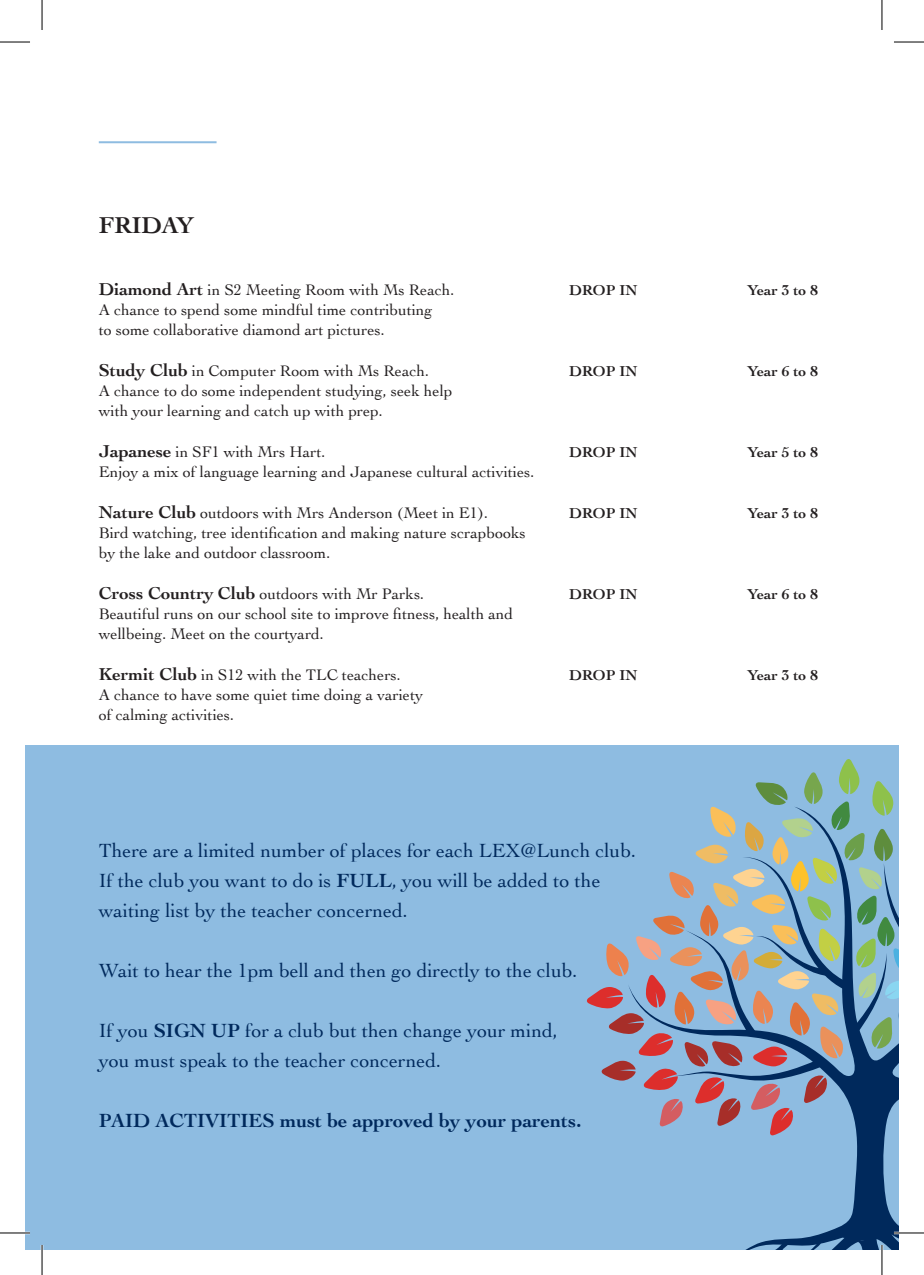
<style>
.page{position:relative;width:924px;height:1275px;background:#fff}
.page>*{position:absolute;margin:0;border:0;box-sizing:border-box;transform-origin:0 0}
.t1{font:700 24px "Cochin";color:#231f20}
.t2{font:20px/30px "Cochin";color:#00295c}
.t3{font:700 20px "Cochin";color:#00295c}
.t4{font:16px/20px "Cochin";color:#231f20}
.t5{font:700 15px "Cochin";color:#231f20}
.s1{font-weight:700;font-size:18px}
.s2{font-weight:700}
</style>
<div class="page">
<div style="left:25px;top:745px;width:873px;height:505px;background:#8ebce1"></div>
<hr style="left:99px;top:141px;width:117px;height:2px;background:#8ebce1">
<svg style="left:586px;top:759px;width:308px;height:322px"></svg>
<svg style="left:628px;top:806px;width:270px;height:444px"></svg>
<svg style="left:738px;top:1227px;width:137px;height:23px"></svg>
<hr style="left:0;top:1231px;width:30px;height:3px;background:#fff">
<hr style="left:893px;top:1231px;width:30px;height:3px;background:#fff">
<hr style="left:41px;top:1245px;width:2px;height:30px;background:#fff">
<hr style="left:880px;top:1245px;width:2px;height:30px;background:#fff">
<hr style="left:0;top:42px;width:30px;height:1px;background:#000">
<hr style="left:893px;top:42px;width:30px;height:1px;background:#000">
<hr style="left:0;top:1232px;width:30px;height:1px;background:#000">
<hr style="left:893px;top:1232px;width:30px;height:1px;background:#000">
<hr style="left:42px;top:0;width:1px;height:30px;background:#000">
<hr style="left:42px;top:1245px;width:1px;height:30px;background:#000">
<hr style="left:881px;top:0;width:1px;height:30px;background:#000">
<hr style="left:881px;top:1245px;width:1px;height:30px;background:#000">
<h1 class="t1" style="left:99px;top:209px;width:97px">FRIDAY</h1>
<p class="t4" style="left:99px;top:279px;width:357px"><span class="s1">Diamond Art</span> in S2 Meeting Room with Ms Reach.</p>
<p class="t5" style="left:569px;top:280px;width:70px">DROP IN</p>
<p class="t5" style="left:747px;top:280px;width:72px">Year 3 to 8</p>
<p class="t4" style="left:99px;top:299px;width:335px">A chance to spend some mindful time contributing to some collaborative diamond art pictures.</p>
<p class="t4" style="left:99px;top:360px;width:332px"><span class="s1">Study Club</span> in Computer Room with Ms Reach.</p>
<p class="t5" style="left:569px;top:361px;width:70px">DROP IN</p>
<p class="t5" style="left:747px;top:361px;width:72px">Year 6 to 8</p>
<p class="t4" style="left:99px;top:380px;width:355px">A chance to do some independent studying, seek help with your learning and catch up with prep.</p>
<p class="t4" style="left:99px;top:441px;width:228px"><span class="s1">Japanese</span> in SF1 with Mrs Hart.</p>
<p class="t5" style="left:569px;top:442px;width:70px">DROP IN</p>
<p class="t5" style="left:747px;top:442px;width:72px">Year 5 to 8</p>
<p class="t4" style="left:99px;top:461px;width:437px">Enjoy a mix of language learning and Japanese cultural activities.</p>
<p class="t4" style="left:99px;top:502px;width:390px"><span class="s1">Nature Club</span> outdoors with Mrs Anderson (Meet in E1).</p>
<p class="t5" style="left:569px;top:503px;width:70px">DROP IN</p>
<p class="t5" style="left:747px;top:503px;width:72px">Year 3 to 8</p>
<p class="t4" style="left:99px;top:522px;width:428px">Bird watching, tree identification and making nature scrapbooks by the lake and outdoor classroom.</p>
<p class="t4" style="left:99px;top:583px;width:327px"><span class="s1">Cross Country Club</span> outdoors with Mr Parks.</p>
<p class="t5" style="left:569px;top:584px;width:70px">DROP IN</p>
<p class="t5" style="left:747px;top:584px;width:72px">Year 6 to 8</p>
<p class="t4" style="left:99px;top:603px;width:415px">Beautiful runs on our school site to improve fitness, health and wellbeing. Meet on the courtyard.</p>
<p class="t4" style="left:99px;top:663px;width:303px"><span class="s1">Kermit Club</span> in S12 with the TLC teachers.</p>
<p class="t5" style="left:569px;top:664px;width:70px">DROP IN</p>
<p class="t5" style="left:747px;top:664px;width:72px">Year 3 to 8</p>
<p class="t4" style="left:99px;top:683px;width:325px">A chance to have some quiet time doing a variety of calming activities.</p>
<p class="t2" style="left:99px;top:834px;width:538px">There are a limited number of places for each LEX@Lunch club.<br>If the club you want to do is <span class="s2">FULL</span>, you will be added to the waiting list by the teacher concerned.</p>
<p class="t2" style="left:99px;top:954px;width:480px">Wait to hear the 1pm bell and then go directly to the club.</p>
<p class="t2" style="left:99px;top:1014px;width:460px">If you <span class="s2">SIGN UP</span> for a club but then change your mind, you must speak to the teacher concerned.</p>
<p class="t3" style="left:99px;top:1106px;width:484px">PAID ACTIVITIES must be approved by your parents.</p>
</div>
